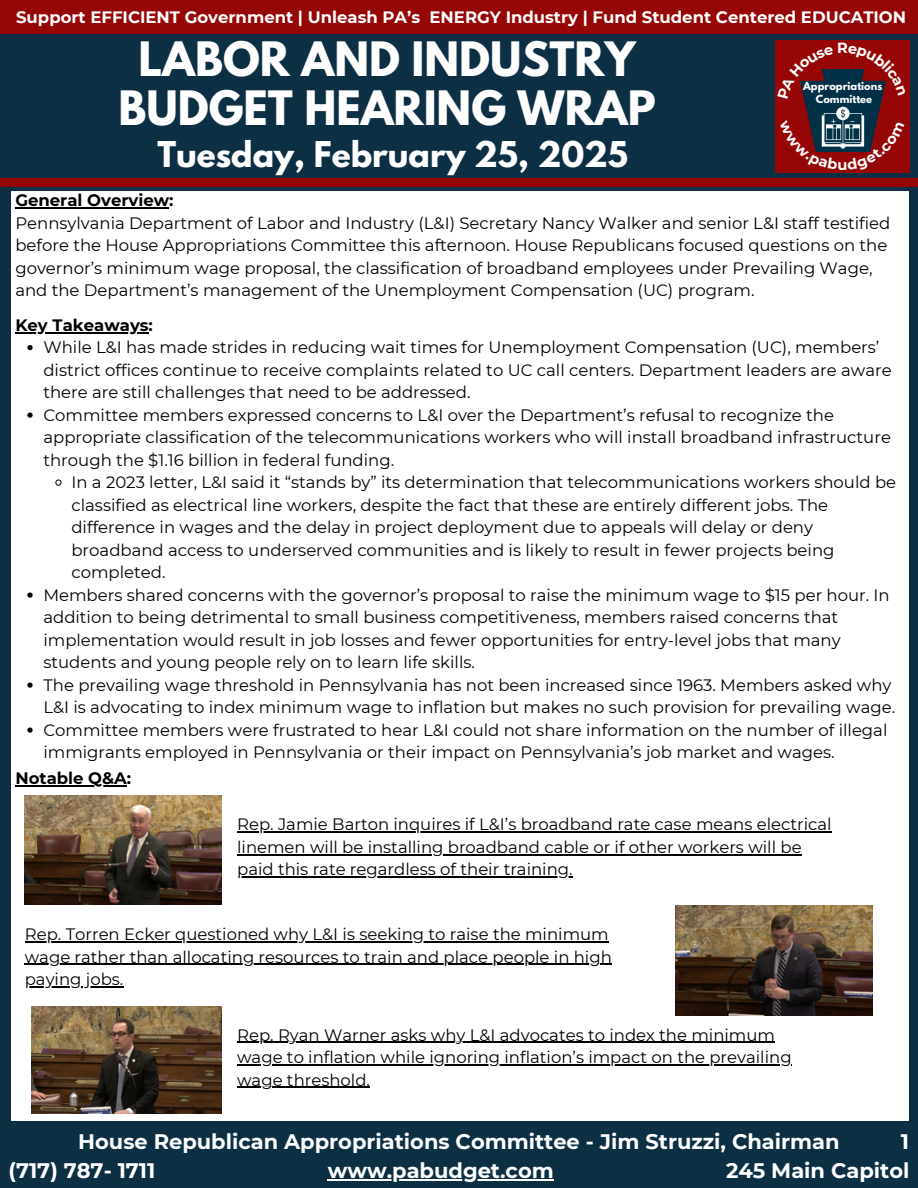
<style>
.page{position:relative;width:918px;height:1188px;background:#0c2f43}
.page>*{position:absolute;margin:0;border:0;box-sizing:border-box;transform-origin:0 0}
.t1{font:700 42px/49.5px "League Spartan";color:#fff;text-align:center}
.t2{font:700 31.5px "League Spartan";color:#fff}
.t3{font:700 21px/29.2px "Montserrat";color:#fff}
.t4{font:16.5px/22.5px "Montserrat";color:#000}
.t5{font:700 16.5px "Montserrat";color:#fff}
.t6{font:700 16.5px "Montserrat";color:#000}
.t7{font:700 14.55px "Montserrat";color:#fff}
.t8{font:700 9.9px/13.2px "League Spartan";color:#fff;text-align:center}
</style>
<div class="page">
<div style="left:11px;top:191px;width:898px;height:930px;background:#fff"></div>
<div style="left:0;top:0;width:918px;height:34px;background:#970607"></div>
<div style="left:0;top:178px;width:918px;height:9px;background:#970607"></div>
<div style="left:776px;top:40px;width:134px;height:133px;background:#970607"></div>
<img style="left:804px;top:99px;width:78px;height:8px">
<div style="left:814px;top:92px;width:58px;height:41px;background:#003146"></div>
<hr style="left:15px;top:208px;width:154px;height:1px;background:#000">
<hr style="left:15px;top:332px;width:134px;height:2px;background:#000">
<svg style="left:27px;top:345px;width:6px;height:5px"></svg>
<svg style="left:27px;top:412px;width:6px;height:6px"></svg>
<svg style="left:55px;top:479px;width:7px;height:7px"></svg>
<svg style="left:27px;top:592px;width:6px;height:6px"></svg>
<svg style="left:27px;top:682px;width:6px;height:6px"></svg>
<svg style="left:27px;top:727px;width:6px;height:6px"></svg>
<img style="left:25px;top:796px;width:197px;height:109px">
<img style="left:675px;top:905px;width:197px;height:111px">
<img style="left:31px;top:1006px;width:190px;height:107px">
<hr style="left:328px;top:1179px;width:226px;height:1px;background:#fff">
<hr style="left:15px;top:785px;width:112px;height:1px;background:#000">
<hr style="left:237px;top:832px;width:595px;height:1px;background:#000">
<hr style="left:237px;top:854px;width:565px;height:1px;background:#000">
<hr style="left:237px;top:877px;width:336px;height:1px;background:#000">
<hr style="left:25px;top:941px;width:584px;height:1px;background:#000">
<hr style="left:25px;top:964px;width:587px;height:1px;background:#000">
<hr style="left:25px;top:986px;width:98px;height:1px;background:#000">
<hr style="left:237px;top:1042px;width:538px;height:1px;background:#000">
<hr style="left:237px;top:1064px;width:555px;height:2px;background:#000">
<hr style="left:237px;top:1087px;width:133px;height:1px;background:#000">
<svg style="left:800px;top:69px;width:86px;height:30px"></svg>
<svg style="left:805px;top:107px;width:76px;height:45px"></svg>
<h3 class="t5" style="left:16px;top:7px;width:892px">Support EFFICIENT Government | Unleash PA’s ENERGY Industry | Fund Student Centered EDUCATION</h3>
<h1 class="t1" style="left:119px;top:39px;width:539px">LABOR AND INDUSTRY<br>BUDGET HEARING WRAP</h1>
<h2 class="t2" style="left:157px;top:138px;width:472px">Tuesday, February 25, 2025</h2>
<p class="t8" style="left:803px;top:80px;width:81px">Appropriations<br>Committee</p>
<p class="t7" style="left:838px;top:156px;width:12px">u</p>
<p class="t6" style="left:15px;top:190px;width:160px">General Overview:</p>
<p class="t4" style="left:15px;top:212px;width:877px">Pennsylvania Department of Labor and Industry (L&amp;I) Secretary Nancy Walker and senior L&amp;I staff testified before the House Appropriations Committee this afternoon. House Republicans focused questions on the governor’s minimum wage proposal, the classification of broadband employees under Prevailing Wage, and the Department’s management of the Unemployment Compensation (UC) program.</p>
<p class="t6" style="left:15px;top:315px;width:139px">Key Takeaways:</p>
<p class="t4" style="left:43px;top:336px;width:850px">While L&amp;I has made strides in reducing wait times for Unemployment Compensation (UC), members’ district offices continue to receive complaints related to UC call centers. Department leaders are aware there are still challenges that need to be addressed.<br>Committee members expressed concerns to L&amp;I over the Department’s refusal to recognize the appropriate classification of the telecommunications workers who will install broadband infrastructure through the $1.16 billion in federal funding.</p>
<p class="t4" style="left:71px;top:471px;width:826px">In a 2023 letter, L&amp;I said it “stands by” its determination that telecommunications workers should be</p>
<p class="t4" style="left:71px;top:494px;width:758px">classified as electrical line workers, despite the fact that these are entirely different jobs. The</p>
<p class="t4" style="left:71px;top:516px;width:743px">difference in wages and the delay in project deployment due to appeals will delay or deny</p>
<p class="t4" style="left:71px;top:539px;width:765px">broadband access to underserved communities and is likely to result in fewer projects being</p>
<p class="t4" style="left:71px;top:561px;width:96px">completed.</p>
<p class="t4" style="left:43px;top:584px;width:848px">Members shared concerns with the governor’s proposal to raise the minimum wage to $15 per hour. In</p>
<p class="t4" style="left:43px;top:606px;width:796px">addition to being detrimental to small business competitiveness, members raised concerns that</p>
<p class="t4" style="left:43px;top:629px;width:799px">implementation would result in job losses and fewer opportunities for entry-level jobs that many</p>
<p class="t4" style="left:43px;top:651px;width:433px">students and young people rely on to learn life skills.</p>
<p class="t4" style="left:43px;top:674px;width:850px">The prevailing wage threshold in Pennsylvania has not been increased since 1963. Members asked why</p>
<p class="t4" style="left:43px;top:696px;width:853px">L&amp;I is advocating to index minimum wage to inflation but makes no such provision for prevailing wage.</p>
<p class="t4" style="left:43px;top:719px;width:846px">Committee members were frustrated to hear L&amp;I could not share information on the number of illegal</p>
<p class="t4" style="left:43px;top:741px;width:793px">immigrants employed in Pennsylvania or their impact on Pennsylvania’s job market and wages.</p>
<p class="t6" style="left:15px;top:768px;width:117px">Notable Q&amp;A:</p>
<p class="t4" style="left:237px;top:813px;width:596px">Rep. Jamie Barton inquires if L&amp;I’s broadband rate case means electrical linemen will be installing broadband cable or if other workers will be paid this rate regardless of their training.</p>
<p class="t4" style="left:25px;top:923px;width:589px">Rep. Torren Ecker questioned why L&amp;I is seeking to raise the minimum wage rather than allocating resources to train and place people in high paying jobs.</p>
<p class="t4" style="left:237px;top:1024px;width:556px">Rep. Ryan Warner asks why L&amp;I advocates to index the minimum wage to inflation while ignoring inflation’s impact on the prevailing wage threshold.</p>
<p class="t3" style="left:9px;top:1127px;width:833px;text-indent:70px">House Republican Appropriations Committee - Jim Struzzi, Chairman (717) 787- 1711</p>
<p class="t3" style="left:901px;top:1127px;width:10px">1</p>
<p class="t3" style="left:328px;top:1156px;width:228px">www.pabudget.com</p>
<p class="t3" style="left:726px;top:1156px;width:185px">245 Main Capitol</p>
</div>
